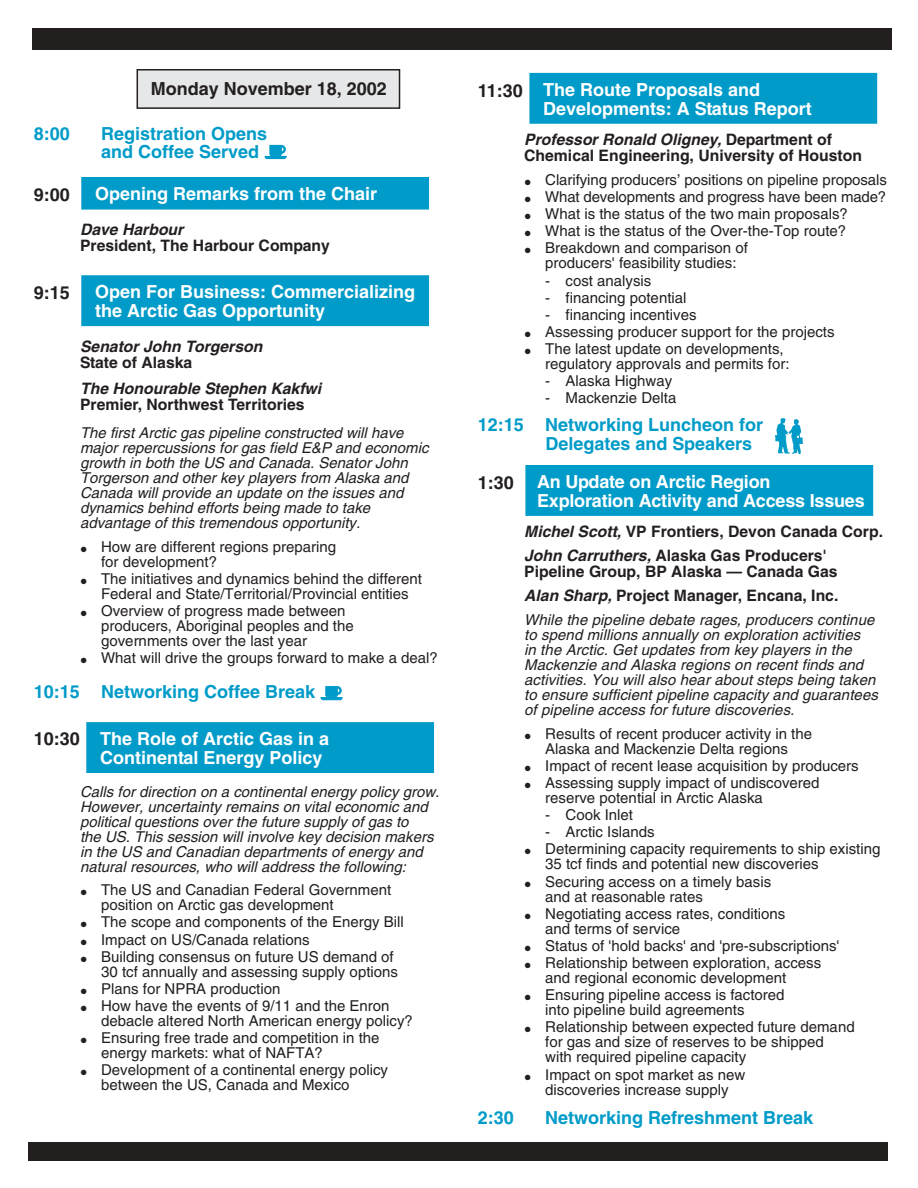
<style>
.page{position:relative;width:918px;height:1188px;background:#fff}
.page>*{position:absolute;margin:0;border:0;box-sizing:border-box;transform-origin:0 0}
.t1{font:700 18px/18.8px "Helvetica";color:#fff}
.t2{font:700 18px/18.8px "Helvetica";color:#009bc8}
.t3{font:700 18px "Helvetica";color:#231f1f}
.t4{font:700 15.75px/24px "Helvetica";color:#231f1f}
.t5{font:italic 700 15.75px "Helvetica";color:#231f1f}
.t6{font:15px/17.1px "Helvetica";color:#231f1f}
.t7{font:italic 15px/15px "Helvetica";color:#231f1f}
.s1{font-family:"Signs";font-weight:400;font-size:36px}
.s2{font-family:"Dixieland";font-size:7.5px}
.s3{font-style:italic}
</style>
<div class="page">
<div style="left:137px;top:70px;width:263px;height:38px;background:#e6e7e8"></div>
<div style="left:137px;top:69px;width:263px;height:40px;border:2px solid #231f1f"></div>
<div style="left:87px;top:723px;width:346px;height:49px;background:#009bc8"></div>
<div style="left:86px;top:722px;width:348px;height:51px;border:2px solid #009bc8"></div>
<div style="left:82px;top:276px;width:346px;height:49px;background:#009bc8"></div>
<div style="left:81px;top:275px;width:348px;height:51px;border:2px solid #009bc8"></div>
<div style="left:82px;top:178px;width:346px;height:31px;background:#009bc8"></div>
<div style="left:81px;top:177px;width:348px;height:33px;border:2px solid #009bc8"></div>
<div style="left:526px;top:466px;width:346px;height:49px;background:#009bc8"></div>
<div style="left:525px;top:465px;width:348px;height:51px;border:2px solid #009bc8"></div>
<div style="left:530px;top:74px;width:346px;height:49px;background:#009bc8"></div>
<div style="left:529px;top:73px;width:348px;height:51px;border:2px solid #009bc8"></div>
<img style="left:775px;top:419px;width:27px;height:34px">
<div style="left:32px;top:28px;width:860px;height:22px;background:#231f1f"></div>
<div style="left:28px;top:1142px;width:860px;height:19px;background:#231f1f"></div>
<p class="t3" style="left:151px;top:82px;width:238px">Monday November 18, 2002</p>
<p class="t2" style="left:34px;top:126px;width:38px">8:00</p>
<p class="t2" style="left:101px;top:126px;width:188px">Registration Opens and Coffee Served <span class="s1">!</span></p>
<p class="t3" style="left:34px;top:188px;width:38px">9:00</p>
<p class="t5" style="left:80px;top:223px;width:108px">Dave Harbour</p>
<p class="t4" style="left:80px;top:235px;width:251px">President, The Harbour Company</p>
<p class="t3" style="left:34px;top:286px;width:38px">9:15</p>
<p class="t1" style="left:95px;top:186px;width:284px">Opening Remarks from the Chair</p>
<p class="t1" style="left:95px;top:284px;width:322px">Open For Business: Commercializing the Arctic Gas Opportunity</p>
<p class="t5" style="left:80px;top:341px;width:187px">Senator John Torgerson</p>
<p class="t4" style="left:80px;top:352px;width:114px">State of Alaska</p>
<p class="t5" style="left:80px;top:382px;width:246px">The Honourable Stephen Kakfwi</p>
<p class="t4" style="left:80px;top:394px;width:226px">Premier, Northwest Territories</p>
<p class="t7" style="left:80px;top:427px;width:353px">The first Arctic gas pipeline constructed will have major repercussions for gas field E&amp;P and economic growth in both the US and Canada. Senator John Torgerson and other key players from Alaska and Canada will provide an update on the issues and dynamics behind efforts being made to take advantage of this tremendous opportunity .</p>
<p class="t6" style="left:101px;top:540px;width:237px;line-height:15px;text-indent:-20px"><span class="s2">!</span> How are different regions preparing for development?</p>
<p class="t6" style="left:81px;top:572px;width:343px;line-height:15px;text-align:center"><span class="s2">!</span> The initiatives and dynamics behind the different<br>Federal and State/Territorial/Provincial entities</p>
<p class="t6" style="left:101px;top:605px;width:254px;line-height:15px;text-indent:-20px"><span class="s2">!</span> Overview of progress made between producers, Aboriginal peoples and the governments over the last year</p>
<p class="t6" style="left:81px;top:651px;width:359px"><span class="s2">!</span> What will drive the groups forward to make a deal?</p>
<p class="t2" style="left:34px;top:684px;width:311px">10:15 Networking Coffee Break <span class="s1">!</span></p>
<p class="t3" style="left:34px;top:732px;width:48px">10:30</p>
<p class="t1" style="left:100px;top:731px;width:231px">The Role of Arctic Gas in a<br>Continental Energy Policy</p>
<p class="t7" style="left:80px;top:785px;width:364px">Calls for direction on a continental energy policy grow.<br>However, uncertainty remains on vital economic and political questions over the future supply of gas to<br>the US. This session will involve key decision makers in the US and Canadian departments of energy and natural resources, who will address the following:</p>
<p class="t6" style="left:101px;top:884px;width:292px;line-height:15px;text-indent:-20px"><span class="s2">!</span> The US and Canadian Federal Government position on Arctic gas development</p>
<p class="t6" style="left:81px;top:915px;width:324px"><span class="s2">!</span> The scope and components of the Energy Bill <span class="s2">!</span> Impact on US/Canada relations<br><span class="s2">!</span> Building consensus on future US demand of</p>
<p class="t6" style="left:81px;top:964px;width:319px;text-indent:20px">30 tcf annually and assessing supply options <span class="s2">!</span> Plans for NPRA production<br><span class="s2">!</span> How have the events of 9/11 and the Enron</p>
<p class="t6" style="left:81px;top:1014px;width:334px;text-indent:20px">debacle altered North American energy policy? <span class="s2">!</span> Ensuring free trade and competition in the</p>
<p class="t6" style="left:81px;top:1046px;width:309px;text-indent:20px">energy markets: what of NAFTA?<br><span class="s2">!</span> Development of a continental energy policy</p>
<p class="t6" style="left:101px;top:1078px;width:250px">between the US, Canada and Mexico</p>
<p class="t3" style="left:478px;top:84px;width:47px">11:30</p>
<p class="t1" style="left:543px;top:82px;width:270px">The Route Proposals and<br>Developments: A Status Report</p>
<p class="t4" style="left:524px;top:132px;width:339px;line-height:16.5px"><span class="s3">Professor Ronald Oligney,</span> D e p a r t m e n t o f<br>Chemical Engineering, University of Houston</p>
<p class="t6" style="left:525px;top:172px;width:363px"><span class="s2">!</span> Clarifying producers’ positions on pipeline proposals <span class="s2">!</span> What developments and progress have been made? <span class="s2">!</span> What is the status of the two main proposals?<br><span class="s2">!</span> What is the status of the Over-the-Top route?<br><span class="s2">!</span> Breakdown and comparison of</p>
<p class="t6" style="left:545px;top:256px;width:193px">producers' feasibility studies:</p>
<p class="t6" style="left:545px;top:273px;width:108px">- cost analysis</p>
<p class="t6" style="left:545px;top:290px;width:143px">- financing potential</p>
<p class="t6" style="left:525px;top:307px;width:311px;text-indent:20px">- financing incentives<br><span class="s2">!</span> Assessing producer support for the projects <span class="s2">!</span> The latest update on developments,</p>
<p class="t6" style="left:545px;top:357px;width:246px">regulatory approvals and permits for:</p>
<p class="t6" style="left:545px;top:374px;width:129px">- Alaska Highway</p>
<p class="t6" style="left:545px;top:391px;width:133px">- Mackenzie Delta</p>
<p class="t2" style="left:545px;top:417px;width:219px;text-indent:-68px">12:15 Networking Luncheon for<br>Delegates and Speakers</p>
<p class="t3" style="left:478px;top:476px;width:38px">1:30</p>
<p class="t4" style="left:524px;top:521px;width:360px"><span class="s3">Michel Scott,</span> VP Frontiers, Devon Canada Corp.<br><span class="s3">John Carruthers,</span> Alaska Gas Producers'</p>
<p class="t4" style="left:524px;top:561px;width:316px">Pipeline Group, BP Alaska — Canada Gas<br><span class="s3">Alan Sharp,</span> Project Manager, Encana, Inc.</p>
<p class="t7" style="left:524px;top:614px;width:358px">While the pipeline debate rages, producers continue to spend millions annually on exploration activities in the Arctic. Get updates from key players in the Mackenzie and Alaska regions on recent finds and activities. You will also hear about steps being taken to ensure sufficient pipeline capacity and guarantees of pipeline access for future discoveries.</p>
<p class="t6" style="left:525px;top:727px;width:289px;line-height:15px;text-align:center"><span class="s2">!</span> Results of recent producer activity in the<br>Alaska and Mackenzie Delta regions</p>
<p class="t6" style="left:525px;top:758px;width:335px"><span class="s2">!</span> Impact of recent lease acquisition by producers <span class="s2">!</span> Assessing supply impact of undiscovered</p>
<p class="t6" style="left:545px;top:791px;width:219px">reserve potential in Arctic Alaska</p>
<p class="t6" style="left:545px;top:808px;width:89px">- Cook Inlet</p>
<p class="t6" style="left:525px;top:825px;width:357px;text-indent:20px">- Arctic Islands<br><span class="s2">!</span> Determining capacity requirements to ship existing</p>
<p class="t6" style="left:525px;top:857px;width:295px;text-indent:20px">35 tcf finds and potential new discoveries <span class="s2">!</span> Securing access on a timely basis</p>
<p class="t6" style="left:525px;top:889px;width:262px;text-indent:20px">and at reasonable rates<br><span class="s2">!</span> Negotiating access rates, conditions</p>
<p class="t6" style="left:525px;top:921px;width:316px;text-indent:20px">and terms of service<br><span class="s2">!</span> Status of 'hold backs' and 'pre-subscriptions' <span class="s2">!</span> Relationship between exploration, access</p>
<p class="t6" style="left:525px;top:971px;width:263px;text-align:right">and regional economic development<br><span class="s2">!</span> Ensuring pipeline access is factored</p>
<p class="t6" style="left:525px;top:1003px;width:331px;text-indent:20px">into pipeline build agreements<br><span class="s2">!</span> Relationship between expected future demand</p>
<p class="t6" style="left:545px;top:1036px;width:280px;line-height:15px">for gas and size of reserves to be shipped with required pipeline capacity</p>
<p class="t6" style="left:525px;top:1068px;width:222px;line-height:15px;text-align:center"><span class="s2">!</span> Impact on spot market as new discoveries increase supply</p>
<p class="t2" style="left:478px;top:1110px;width:38px">2:30</p>
<p class="t2" style="left:545px;top:1110px;width:270px">Networking Refreshment Break</p>
<p class="t1" style="left:537px;top:474px;width:329px">An Update on Arctic Region<br>Exploration Activity and Access Issues</p>
</div>
